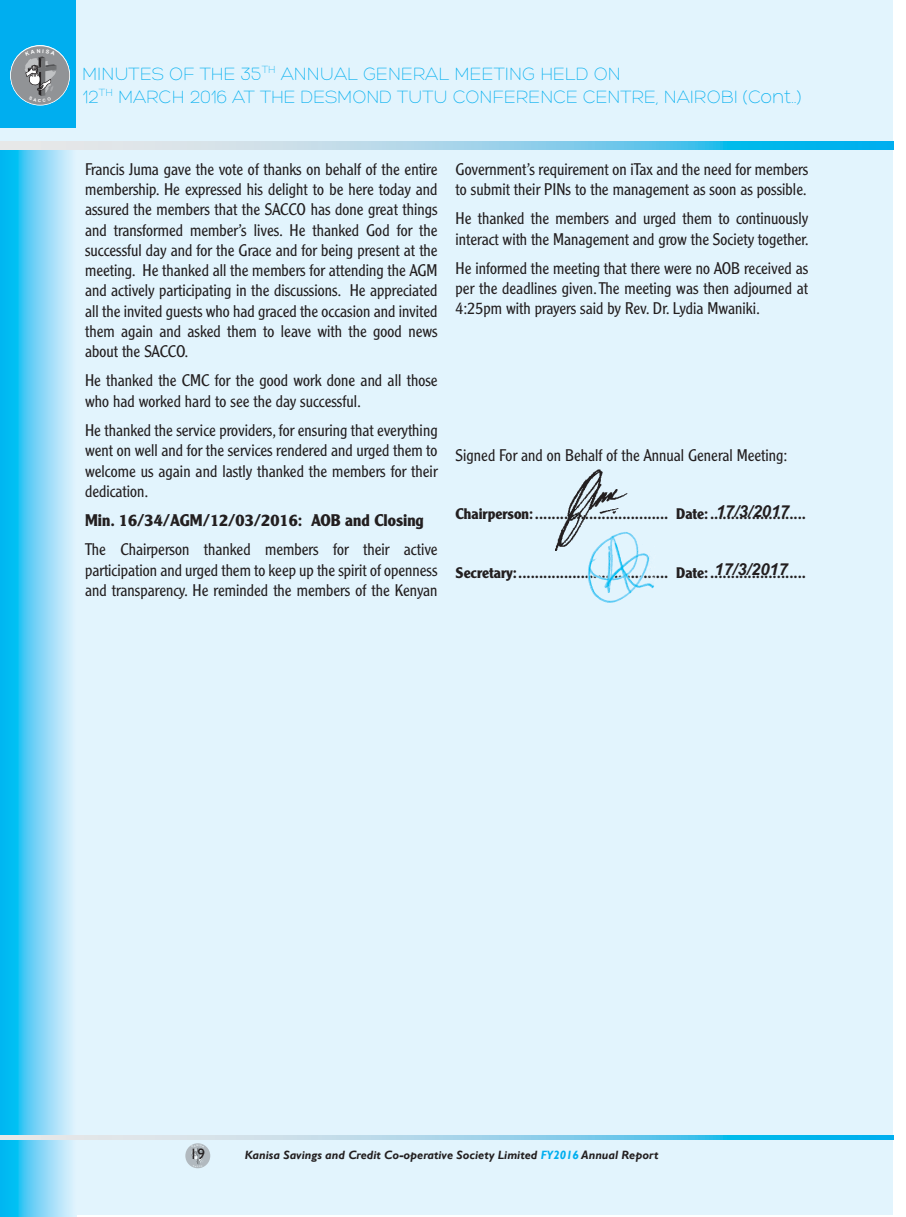
<style>
.page{position:relative;width:906px;height:1217px;background:#fff}
.page>*{position:absolute;margin:0;border:0;box-sizing:border-box;transform-origin:0 0}
.t1{font:300 19.2px "Hero";color:#00aeef}
.t2{font:300 16.5px/20.2px "Clearface Gothic LH";color:#231f20;text-align:justify}
.t3{font:700 16.5px "Clearface Gothic LH";color:#231f20}
.t4{font:italic 700 16.5px "Arial";color:#231f20}
.t5{font:700 15px "Clearface Gothic LH";color:#231f20}
.t6{font:15px "Gill Sans";color:#231f20}
.t7{font:italic 700 12px "Gill Sans";color:#231f20}
.s1{color:#00aeef}
</style>
<div class="page">
<div style="left:0;top:0;width:893px;height:1214px;background:#e2f4fd"></div>
<svg style="left:0;top:150px;width:76px;height:1066px;background:#69d2f6"></svg>
<svg style="left:185px;top:1142px;width:25px;height:25px"></svg>
<div style="left:0;top:0;width:76px;height:127px;background:#00aeef"></div>
<svg style="left:0;top:141px;width:893px;height:9px;background:#8cd0ea"></svg>
<svg style="left:0;top:1135px;width:893px;height:4px;background:#8cd0ea"></svg>
<div style="left:11px;top:46px;width:58px;height:59px;background:#919396;border-radius:50%"></div>
<img style="left:555px;top:469px;width:73px;height:82px">
<img style="left:578px;top:527px;width:76px;height:76px">
<svg style="left:191px;top:1144px;width:14px;height:22px"></svg>
<svg style="left:24px;top:49px;width:33px;height:53px"></svg>
<p class="t1" style="left:82px;top:64px;width:540px">MINUTES OF THE 35<sup>TH</sup> ANNUAL GENERAL MEETING HELD ON</p>
<p class="t1" style="left:82px;top:87px;width:721px">12<sup>TH</sup> MARCH 2016 AT THE DESMOND TUTU CONFERENCE CENTRE, NAIROBI (Cont..)</p>
<p class="t2" style="left:85px;top:159px;width:354px">Francis Juma gave the vote of thanks on behalf of the entire membership. He expressed his delight to be here today and assured the members that the SACCO has done great things and transformed member’s lives. He thanked God for the successful day and for the Grace and for being present at the meeting. He thanked all the members for attending the AGM and actively participating in the discussions. He appreciated all the invited guests who had graced the occasion and invited them again and asked them to leave with the good news about the SACCO.</p>
<p class="t2" style="left:85px;top:370px;width:354px">He thanked the CMC for the good work done and all those who had worked hard to see the day successful.</p>
<p class="t2" style="left:85px;top:420px;width:354px">He thanked the service providers, for ensuring that everything went on well and for the services rendered and urged them to welcome us again and lastly thanked the members for their dedication.</p>
<p class="t3" style="left:85px;top:510px;width:340px">Min. 16/34/AGM/12/03/2016: AOB and Closing</p>
<p class="t2" style="left:85px;top:539px;width:354px">The Chairperson thanked members for their active participation and urged them to keep up the spirit of openness and transparency. He reminded the members of the Kenyan</p>
<p class="t2" style="left:455px;top:159px;width:354px">Government’s requirement on iTax and the need for members to submit their PINs to the management as soon as possible.</p>
<p class="t2" style="left:455px;top:208px;width:355px">He thanked the members and urged them to continuously interact with the Management and grow the Society together.</p>
<p class="t2" style="left:455px;top:258px;width:354px">He informed the meeting that there were no AOB received as per the deadlines given. The meeting was then adjourned at 4:25pm with prayers said by Rev. Dr. Lydia Mwaniki.</p>
<p class="t2" style="left:455px;top:444px;width:333px">Signed For and on Behalf of the Annual General Meeting:</p>
<p class="t4" style="left:716px;top:500px;width:75px">17/3/2017</p>
<p class="t5" style="left:455px;top:505px;width:352px">Chairperson:................................ Date:.......................</p>
<p class="t4" style="left:714px;top:558px;width:75px">17/3/2017</p>
<p class="t5" style="left:455px;top:563px;width:352px">Secretary:.................................... Date:.......................</p>
<p class="t6" style="left:190px;top:1144px;width:16px">19</p>
<p class="t7" style="left:245px;top:1147px;width:415px">Kanisa Savings and Credit Co-operative Society Limited <span class="s1">FY2016</span> Annual Report</p>
</div>
